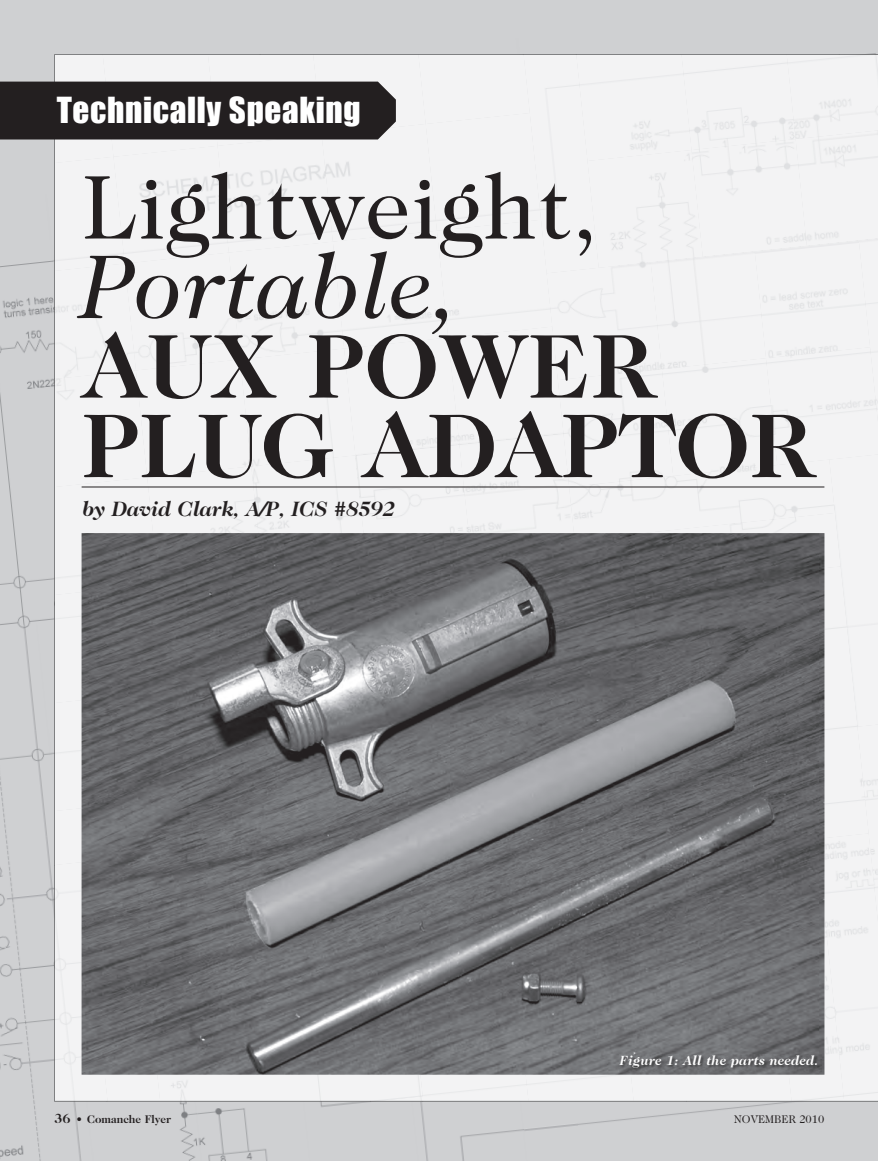
<style>
.page{position:relative;width:878px;height:1161px;background:#fff}
.page>*{position:absolute;margin:0;border:0;box-sizing:border-box;transform-origin:0 0}
.t1{font:700 91.5px/79.5px "Caslon Two Twenty Four";color:#231f20}
.t2{font:91.5px "Caslon Two Twenty Four";letter-spacing:.01em;color:#231f20}
.t3{font:italic 91.5px "Caslon Two Twenty Four";letter-spacing:.01em;color:#231f20}
.t4{font:33px "Impact";letter-spacing:.02em;color:#fff}
.t5{font:italic 700 21px "Caslon Two Twenty Four";letter-spacing:-.01em;color:#231f20}
.t6{font:italic 700 13.5px "Caslon Two Twenty Four";letter-spacing:.01em;color:#fff}
.t7{font:700 11.25px "Caslon Two Twenty Four";color:#231f20}
.t8{font:11.25px "Caslon Two Twenty Four";color:#231f20}
.s1{font-size:13.5px}
</style>
<div class="page">
<div style="left:837px;top:0;width:41px;height:54px;background:#cfd0d2"></div>
<div style="left:364px;top:38px;width:156px;height:16px;background:#cfd0d2"></div>
<div style="left:0;top:195px;width:54px;height:106px;background:#cfd0d2"></div>
<img style="left:0;top:301px;width:54px;height:107px">
<div style="left:0;top:408px;width:54px;height:106px;background:#cfd0d2"></div>
<div style="left:0;top:514px;width:54px;height:109px;background:#cfd0d2"></div>
<img style="left:0;top:623px;width:37px;height:106px">
<img style="left:0;top:729px;width:54px;height:106px">
<img style="left:0;top:835px;width:54px;height:107px">
<img style="left:0;top:942px;width:54px;height:107px">
<div style="left:0;top:1049px;width:88px;height:103px;background:#cfd0d2"></div>
<div style="left:88px;top:1102px;width:108px;height:59px;background:#cfd0d2"></div>
<img style="left:196px;top:1102px;width:108px;height:59px">
<div style="left:413px;top:1102px;width:108px;height:58px;background:#cfd0d2"></div>
<img style="left:0;top:1152px;width:95px;height:9px">
<img style="left:383px;top:1160px;width:146px;height:1px">
<div style="left:576px;top:56px;width:105px;height:105px;background:#f3f3f4"></div>
<div style="left:681px;top:56px;width:105px;height:94px;background:#f3f3f4"></div>
<div style="left:786px;top:56px;width:92px;height:83px;background:#f3f3f4"></div>
<div style="left:113px;top:146px;width:104px;height:117px;background:#f3f3f4"></div>
<img style="left:217px;top:139px;width:104px;height:113px">
<div style="left:321px;top:124px;width:104px;height:118px;background:#f3f3f4"></div>
<div style="left:425px;top:113px;width:116px;height:118px;background:#f3f3f4"></div>
<div style="left:587px;top:150px;width:104px;height:112px;background:#f3f3f4"></div>
<div style="left:691px;top:139px;width:104px;height:112px;background:#f3f3f4"></div>
<div style="left:795px;top:129px;width:83px;height:111px;background:#f3f3f4"></div>
<div style="left:56px;top:263px;width:69px;height:107px;background:#f3f3f4"></div>
<div style="left:229px;top:242px;width:104px;height:117px;background:#f3f3f4"></div>
<div style="left:437px;top:220px;width:115px;height:117px;background:#f3f3f4"></div>
<div style="left:650px;top:251px;width:104px;height:118px;background:#f3f3f4"></div>
<div style="left:754px;top:240px;width:104px;height:118px;background:#f3f3f4"></div>
<div style="left:136px;top:359px;width:104px;height:118px;background:#f3f3f4"></div>
<div style="left:344px;top:337px;width:104px;height:118px;background:#f3f3f4"></div>
<div style="left:448px;top:327px;width:115px;height:117px;background:#f3f3f4"></div>
<div style="left:558px;top:369px;width:104px;height:90px;background:#f3f3f4"></div>
<div style="left:662px;top:358px;width:104px;height:101px;background:#f3f3f4"></div>
<div style="left:766px;top:347px;width:112px;height:112px;background:#f3f3f4"></div>
<div style="left:56px;top:477px;width:91px;height:115px;background:#f3f3f4"></div>
<div style="left:147px;top:466px;width:104px;height:67px;background:#f3f3f4"></div>
<div style="left:251px;top:455px;width:104px;height:78px;background:#f3f3f4"></div>
<div style="left:355px;top:444px;width:104px;height:89px;background:#f3f3f4"></div>
<div style="left:459px;top:433px;width:115px;height:100px;background:#f3f3f4"></div>
<div style="left:569px;top:459px;width:260px;height:74px;background:#f3f3f4"></div>
<div style="left:829px;top:454px;width:49px;height:269px;background:#f3f3f4"></div>
<div style="left:56px;top:592px;width:26px;height:108px;background:#f3f3f4"></div>
<div style="left:642px;top:513px;width:198px;height:53px;background:#f3f3f4"></div>
<div style="left:824px;top:566px;width:44px;height:267px;background:#f3f3f4"></div>
<div style="left:56px;top:700px;width:26px;height:108px;background:#f3f3f4"></div>
<img style="left:56px;top:808px;width:26px;height:54px">
<div style="left:857px;top:723px;width:21px;height:110px;background:#f3f3f4"></div>
<img style="left:824px;top:833px;width:54px;height:268px">
<img style="left:791px;top:913px;width:53px;height:188px">
<div style="left:157px;top:1075px;width:263px;height:26px;background:#f3f3f4"></div>
<img style="left:379px;top:1096px;width:44px;height:5px">
<img style="left:54px;top:54px;width:206px;height:28px">
<img style="left:54px;top:139px;width:2px;height:462px">
<img style="left:54px;top:601px;width:2px;height:264px">
<img style="left:54px;top:865px;width:53px;height:237px">
<div style="left:55px;top:55px;width:205px;height:27px;background:#f3f3f4"></div>
<div style="left:55px;top:865px;width:52px;height:236px;background:#f3f3f4"></div>
<img style="left:82px;top:533px;width:742px;height:542px">
<div style="left:0;top:82px;width:396px;height:57px;background:#231f20"></div>
<hr style="left:82px;top:487px;width:742px;height:1px;background:#231f20">
<img style="left:619px;top:1055px;width:202px;height:17px">
<h2 class="t4" style="left:57px;top:90px;width:305px">Technically Speaking</h2>
<h1 class="t2" style="left:82px;top:154px;width:517px">Lightweight,</h1>
<h1 class="t3" style="left:82px;top:235px;width:380px">Portable,</h1>
<h1 class="t1" style="left:82px;top:325px;width:733px">AUX POWER<br>PLUG ADAPTOR</h1>
<h3 class="t5" style="left:82px;top:496px;width:315px">by David Clark, A/P, ICS #8592</h3>
<p class="t6" style="left:619px;top:1052px;width:201px">Figure 1: All the parts needed.</p>
<p class="t7" style="left:55px;top:1112px;width:118px"><span class="s1">36</span> • Comanche Flyer</p>
<p class="t8" style="left:734px;top:1112px;width:92px">NOVEMBER 2010</p>
</div>
